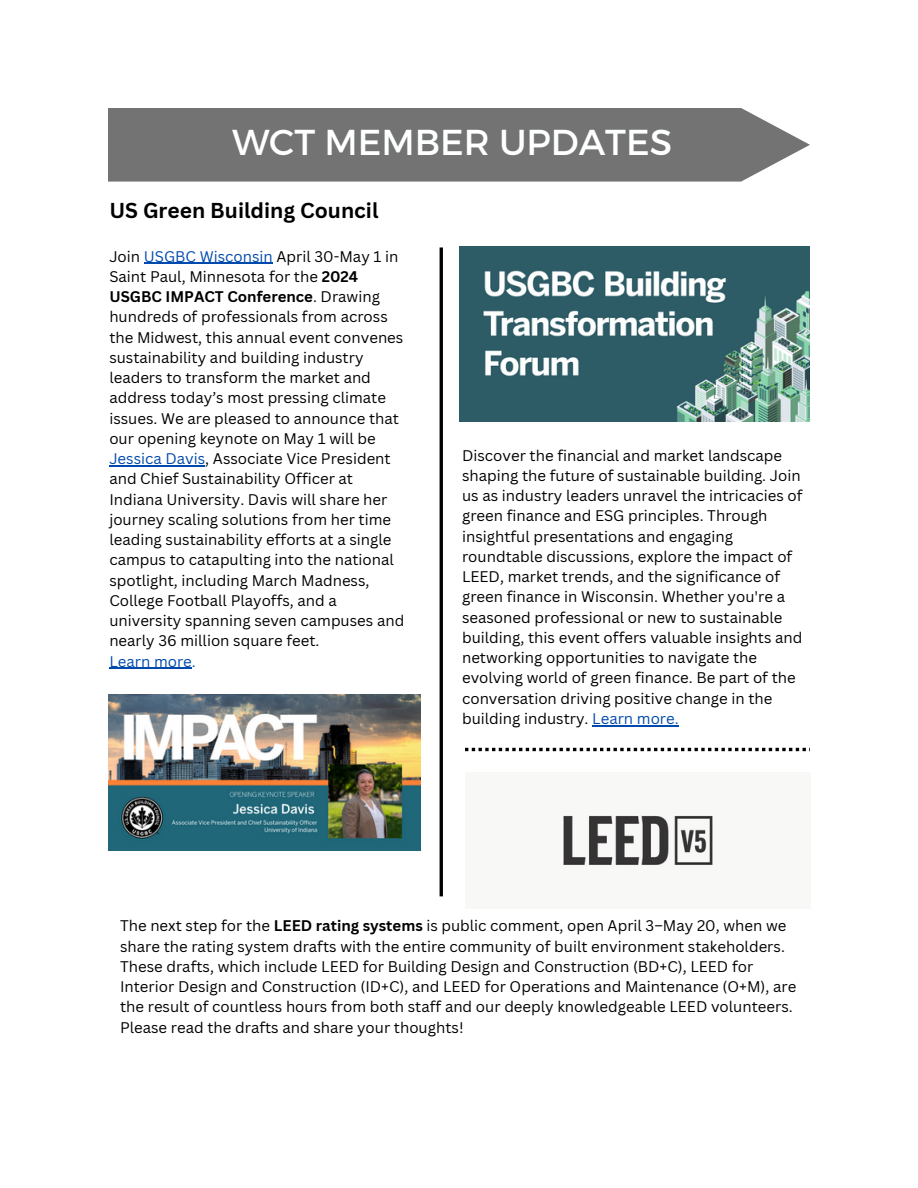
<style>
.page{position:relative;width:918px;height:1188px;background:#fff}
.page>*{position:absolute;margin:0;border:0;box-sizing:border-box;transform-origin:0 0}
.t1{font:36px "Montserrat";color:#feffff}
.t2{font:700 21px "Canva Sans";color:#000}
.t3{font:15px/20.2px "Canva Sans";color:#000}
.t4{font:15px "Canva Sans";color:#004aad}
.s1{color:#004aad}
.s2{font-weight:700}
</style>
<div class="page">
<div style="left:108px;top:108px;width:702px;height:74px;background:#737373"></div>
<hr style="left:440px;top:247px;width:3px;height:649px;background:#000">
<img style="left:561px;top:814px;width:154px;height:52px">
<img style="left:108px;top:694px;width:313px;height:157px">
<img style="left:459px;top:246px;width:351px;height:176px">
<hr style="left:144px;top:263px;width:129px;height:1px;background:#004aad">
<hr style="left:109px;top:465px;width:96px;height:1px;background:#004aad">
<hr style="left:109px;top:668px;width:83px;height:1px;background:#004aad">
<hr style="left:592px;top:725px;width:87px;height:1px;background:#004aad">
<svg style="left:465px;top:748px;width:345px;height:3px"></svg>
<h1 class="t1" style="left:232px;top:119px;width:442px">WCT MEMBER UPDATES</h1>
<h2 class="t2" style="left:109px;top:195px;width:271px">US Green Building Council</h2>
<p class="t3" style="left:109px;top:246px;width:296px">Join <span class="s1">USGBC Wisconsin</span> April 30-May 1 in Saint Paul, Minnesota for the <span class="s2">2024<br>USGBC IMPACT Conference</span>. Drawing hundreds of professionals from across the Midwest, this annual event convenes sustainability and building industry leaders to transform the market and address today’s most pressing climate issues. We are pleased to announce that our opening keynote on May 1 will be <span class="s1">Jessica Davis</span>, Associate Vice President and Chief Sustainability Officer at Indiana University. Davis will share her journey scaling solutions from her time leading sustainability efforts at a single campus to catapulting into the national spotlight, including March Madness, College Football Playoffs, and a university spanning seven campuses and nearly 36 million square feet.</p>
<p class="t4" style="left:109px;top:651px;width:88px">Learn more.</p>
<p class="t3" style="left:462px;top:445px;width:342px">Discover the financial and market landscape shaping the future of sustainable building. Join us as industry leaders unravel the intricacies of green finance and ESG principles. Through insightful presentations and engaging roundtable discussions, explore the impact of LEED, market trends, and the significance of green finance in Wisconsin. Whether you're a seasoned professional or new to sustainable building, this event offers valuable insights and networking opportunities to navigate the evolving world of green finance. Be part of the conversation driving positive change in the building industry. <span class="s1">Learn more.</span></p>
<p class="t3" style="left:120px;top:916px;width:678px">The next step for the <span class="s2">LEED rating systems</span> is public comment, open April 3–May 20, when we share the rating system drafts with the entire community of built environment stakeholders.<br>These drafts, which include LEED for Building Design and Construction (BD+C), LEED for Interior Design and Construction (ID+C), and LEED for Operations and Maintenance (O+M), are the result of countless hours from both staff and our deeply knowledgeable LEED volunteers.<br>Please read the drafts and share your thoughts!</p>
</div>
